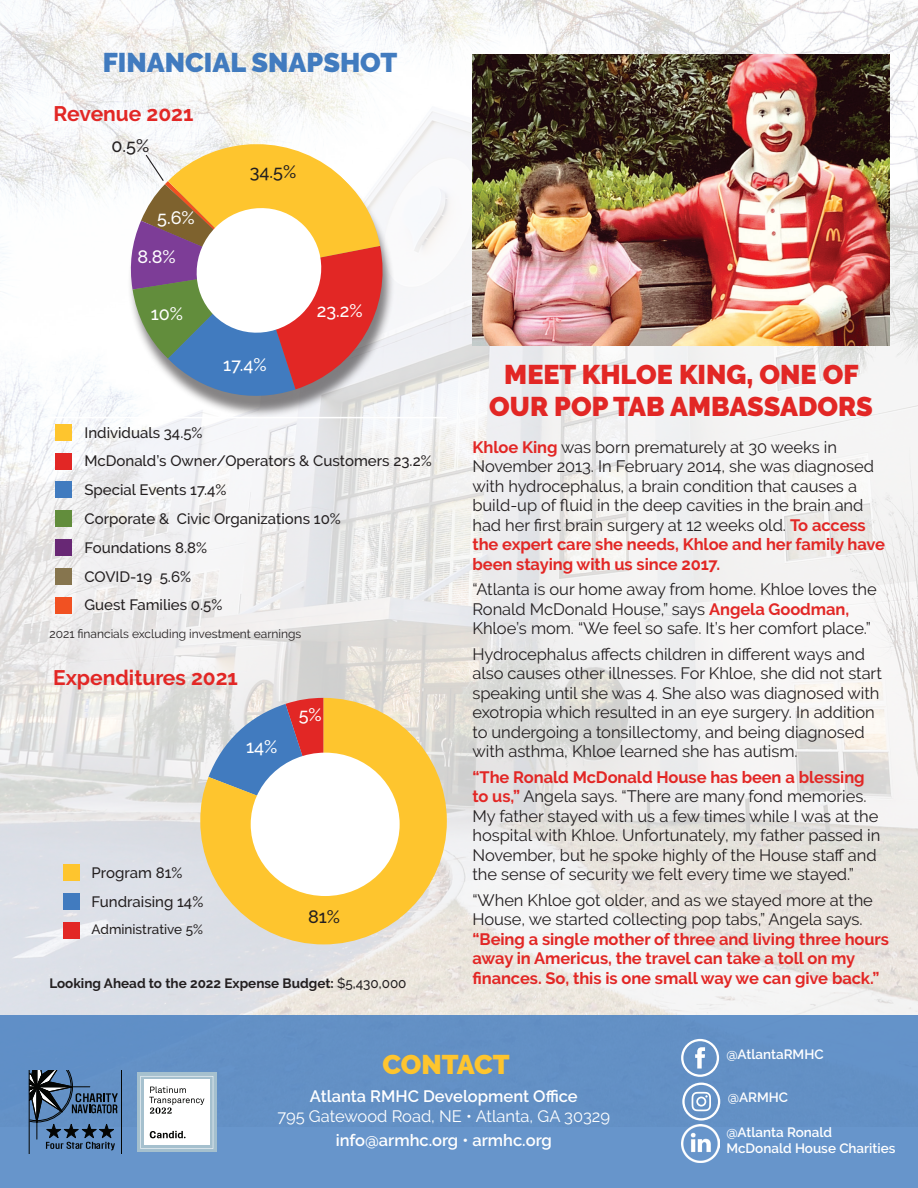
<style>
.page{position:relative;width:918px;height:1188px;background:#fff}
.page>*{position:absolute;margin:0;border:0;box-sizing:border-box;transform-origin:0 0}
.t1{font:900 27px/32.4px "Raleway";color:#e22725;text-align:center}
.t2{font:900 27px "Raleway";color:#417bbf}
.t3{font:900 27px "Raleway";letter-spacing:-.005em;color:#fec52e}
.t4{font:700 21px "Raleway";color:#e22725}
.t5{font:500 18px "Raleway";color:#fff}
.t6{font:500 18px "Raleway";color:#231f20}
.t7{font:16.5px/19.5px "Raleway";letter-spacing:-.005em;color:#231f20}
.t8{font:700 16.5px/19.5px "Raleway";letter-spacing:-.005em;color:#e22725}
.t9{font:600 16.5px "Raleway";color:#fff}
.t10{font:16.5px "Raleway";color:#fff}
.t11{font:500 15px/28.8px "Raleway";color:#231f20}
.t12{font:600 13.5px/16.2px "Raleway";color:#fff}
.t13{font:700 13.5px "Raleway";color:#231f20}
.t14{font:500 13.5px "Raleway";color:#231f20}
.t15{font:12px "Raleway";color:#231f20}
.s1{font-weight:500}
.s2{font-weight:700;color:#e22725}
</style>
<div class="page">
<img style="left:0;top:0;width:918px;height:1016px">
<div style="left:0;top:1016px;width:918px;height:172px;background:#6491c6"></div>
<div style="left:137px;top:1073px;width:80px;height:79px;background:#a5c0ce"></div>
<svg style="left:140px;top:1076px;width:73px;height:73px;background:#e0e5e7"></svg>
<svg style="left:29px;top:1071px;width:93px;height:82px"></svg>
<img style="left:472px;top:54px;width:418px;height:292px">
<svg style="left:50px;top:417px;width:29px;height:1px"></svg>
<hr style="left:79px;top:417px;width:368px;height:1px;background:#fff">
<div style="left:55px;top:424px;width:17px;height:16px;background:#fec52e"></div>
<div style="left:55px;top:453px;width:17px;height:16px;background:#e22725"></div>
<div style="left:55px;top:482px;width:17px;height:16px;background:#417bbf"></div>
<div style="left:55px;top:511px;width:17px;height:16px;background:#628d3c"></div>
<div style="left:55px;top:539px;width:17px;height:17px;background:#682875"></div>
<div style="left:55px;top:568px;width:17px;height:16px;background:#86754e"></div>
<div style="left:55px;top:597px;width:17px;height:16px;background:#f15122"></div>
<svg style="left:682px;top:1083px;width:38px;height:38px"></svg>
<svg style="left:681px;top:1039px;width:38px;height:38px"></svg>
<img style="left:681px;top:1125px;width:38px;height:38px">
<div style="left:127px;top:150px;width:268px;height:268px;background:#231f20;opacity:.55"></div>
<svg style="left:129px;top:132px;width:263px;height:272px"></svg>
<svg style="left:200px;top:698px;width:247px;height:246px;background:#e1bf72"></svg>
<div style="left:251px;top:753px;width:149px;height:143px;background:#fff;border-radius:50%"></div>
<div style="left:63px;top:865px;width:17px;height:16px;background:#fec52e"></div>
<div style="left:63px;top:894px;width:17px;height:16px;background:#417bbf"></div>
<div style="left:63px;top:922px;width:17px;height:17px;background:#e22725"></div>
<h1 class="t2" style="left:103px;top:47px;width:296px">FINANCIAL SNAPSHOT</h1>
<p class="t4" style="left:54px;top:102px;width:141px">Revenue 2021</p>
<p class="t6" style="left:112px;top:135px;width:39px">0.5%</p>
<p class="t5" style="left:157px;top:207px;width:39px">5.6%</p>
<p class="t5" style="left:137px;top:247px;width:40px">8.8%</p>
<p class="t6" style="left:250px;top:161px;width:48px">34.5%</p>
<p class="t5" style="left:151px;top:303px;width:34px">10%</p>
<p class="t5" style="left:317px;top:301px;width:47px">23.2%</p>
<p class="t5" style="left:223px;top:355px;width:45px">17.4%</p>
<p class="t11" style="left:84px;top:418px;width:349px">Individuals 34.5%<br>McDonald’s Owner/Operators &amp; Customers 23.2%<br>Special Events 17.4%<br>Corporate &amp; Civic Organizations 10%<br>Foundations 8.8%<br>COVID-19 5.6%<br>Guest Families 0.5%</p>
<p class="t15" style="left:50px;top:627px;width:253px">2021 financials excluding investment earnings</p>
<p class="t4" style="left:53px;top:666px;width:186px">Expenditures 2021</p>
<p class="t5" style="left:246px;top:736px;width:33px">14%</p>
<p class="t5" style="left:299px;top:704px;width:25px">5%</p>
<p class="t11" style="left:92px;top:858px;width:113px">Program 81%<br>Fundraising 14%</p>
<p class="t14" style="left:92px;top:922px;width:113px">Administrative 5%</p>
<p class="t6" style="left:308px;top:907px;width:34px">81%</p>
<p class="t13" style="left:50px;top:976px;width:359px">Looking Ahead to the 2022 Expense Budget: <span class="s1">$5,430,000</span></p>
<h1 class="t1" style="left:489px;top:358px;width:385px">MEET KHLOE KING, ONE OF<br>OUR POP TAB AMBASSADORS</h1>
<p class="t7" style="left:472px;top:437px;width:414px"><span class="s2">Khloe King</span> was born prematurely at 30 weeks in November 2013. In February 2014, she was diagnosed with hydrocephalus, a brain condition that causes a build-up of fluid in the deep cavities in the brain and had her first brain surgery at 12 weeks old. <span class="s2">To access the expert care she needs, Khloe and her family have been staying with us since 2017.</span></p>
<p class="t7" style="left:472px;top:580px;width:406px">“Atlanta is our home away from home. Khloe loves the<br>Ronald McDonald House,” says <span class="s2">Angela Goodman,<br></span>Khloe’s mom. “We feel so safe. It’s her comfort place.”</p>
<p class="t7" style="left:472px;top:644px;width:411px">Hydrocephalus affects children in different ways and also causes other illnesses. For Khloe, she did not start speaking until she was 4. She also was diagnosed with exotropia which resulted in an eye surgery. In addition to undergoing a tonsillectomy, and being diagnosed with asthma, Khloe learned she has autism.</p>
<p class="t7" style="left:472px;top:767px;width:409px"><span class="s2">“The Ronald McDonald House has been a blessing to us,”</span> Angela says. “There are many fond memories.<br>My father stayed with us a few times while I was at the hospital with Khloe. Unfortunately, my father passed in November, but he spoke highly of the House staff and the sense of security we felt every time we stayed.”</p>
<p class="t7" style="left:472px;top:890px;width:402px">“When Khloe got older, and as we stayed more at the<br>House, we started collecting pop tabs,” Angela says.</p>
<p class="t8" style="left:472px;top:929px;width:418px">“Being a single mother of three and living three hours away in Americus, the travel can take a toll on my finances. So, this is one small way we can give back.”</p>
<h1 class="t3" style="left:382px;top:1049px;width:129px">CONTACT</h1>
<p class="t9" style="left:310px;top:1087px;width:269px">Atlanta RMHC Development Office</p>
<p class="t10" style="left:277px;top:1107px;width:334px">795 Gatewood Road, NE • Atlanta, GA 30329</p>
<p class="t9" style="left:336px;top:1131px;width:217px">info@armhc.org • armhc.org</p>
<p class="t12" style="left:726px;top:1046px;width:99px">@AtlantaRMHC</p>
<p class="t12" style="left:728px;top:1090px;width:62px">@ARMHC</p>
<p class="t12" style="left:726px;top:1124px;width:171px">@Atlanta Ronald<br>McDonald House Charities</p>
</div>
